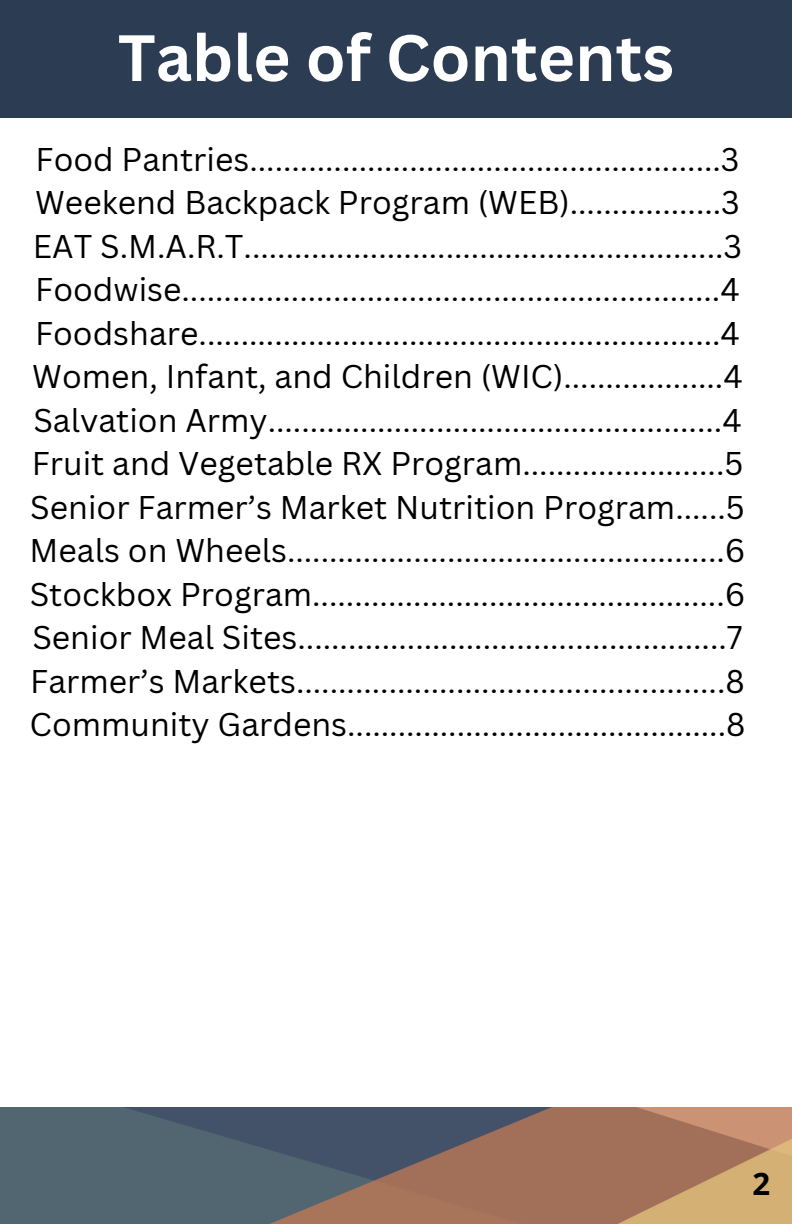
<style>
.page{position:relative;width:792px;height:1224px;background:#fff}
.page>*{position:absolute;margin:0;border:0;box-sizing:border-box;transform-origin:0 0}
.t1{font:700 64px "Canva Sans";color:#fff}
.t2{font:32px "Canva Sans";color:#000}
.t3{font:700 31px "Open Sans";color:#000}
</style>
<div class="page">
<div style="left:0;top:0;width:792px;height:117px;background:#2b3c53"></div>
<img style="left:0;top:1108px;width:792px;height:116px">
<p class="t1" style="left:118px;top:13px;width:558px">Table of Contents</p>
<p class="t2" style="left:36px;top:136px;width:705px">Food Pantries........................................................3</p>
<p class="t2" style="left:35px;top:180px;width:706px">Weekend Backpack Program (WEB)..................3</p>
<p class="t2" style="left:33px;top:223px;width:711px">EAT S.M.A.R.T.........................................................3</p>
<p class="t2" style="left:35px;top:267px;width:706px">Foodwise................................................................4</p>
<p class="t2" style="left:35px;top:310px;width:706px">Foodshare..............................................................4</p>
<p class="t2" style="left:32px;top:354px;width:712px">Women, Infant, and Children (WIC)...................4</p>
<p class="t2" style="left:33px;top:397px;width:710px">Salvation Army......................................................4</p>
<p class="t2" style="left:32px;top:441px;width:713px">Fruit and Vegetable RX Program........................5</p>
<p class="t2" style="left:30px;top:484px;width:716px">Senior Farmer’s Market Nutrition Program......5</p>
<p class="t2" style="left:30px;top:528px;width:717px">Meals on Wheels....................................................6</p>
<p class="t2" style="left:30px;top:571px;width:717px">Stockbox Program.................................................6</p>
<p class="t2" style="left:32px;top:615px;width:712px">Senior Meal Sites...................................................7</p>
<p class="t2" style="left:30px;top:658px;width:716px">Farmer’s Markets...................................................8</p>
<p class="t2" style="left:30px;top:702px;width:717px">Community Gardens.............................................8</p>
<p class="t3" style="left:752px;top:1162px;width:19px">2</p>
</div>
